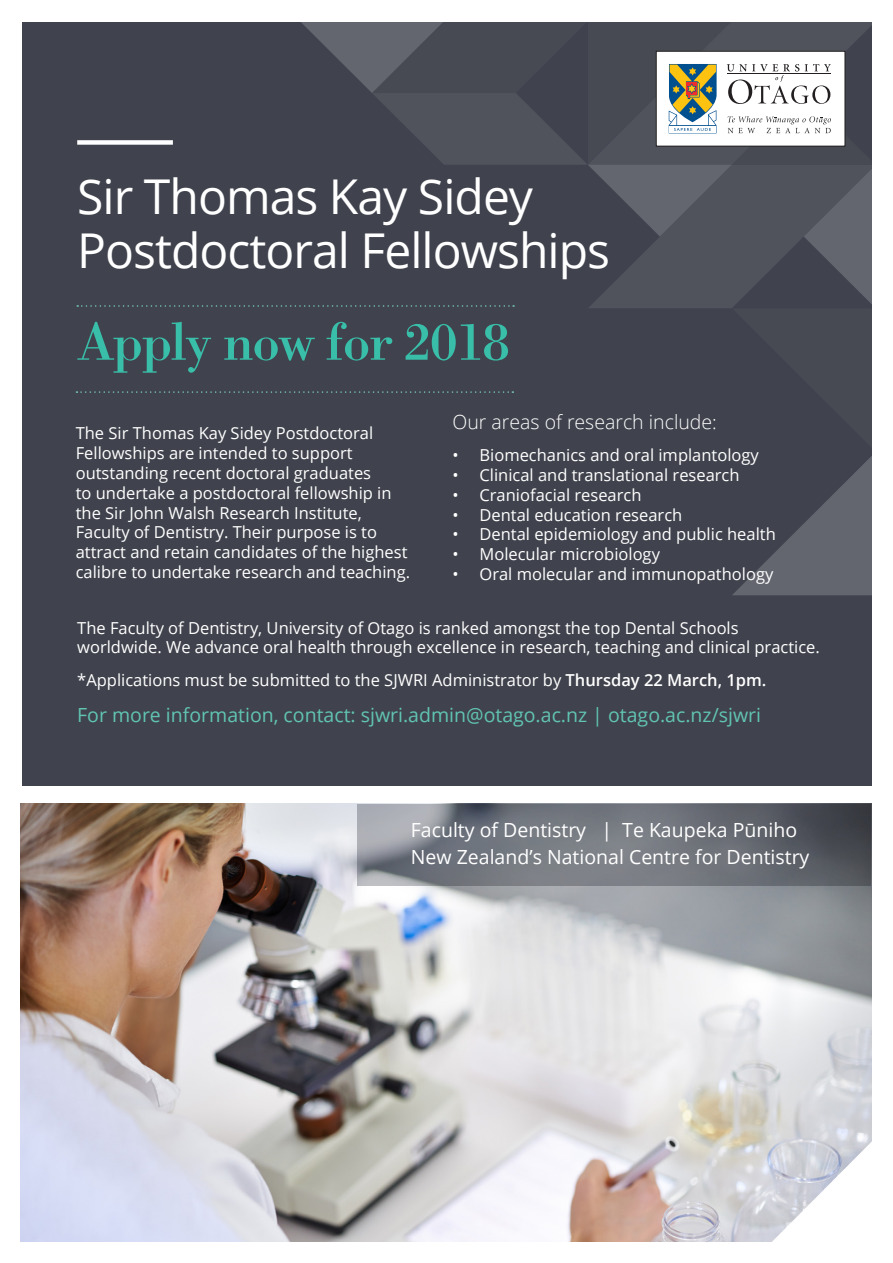
<style>
.page{position:relative;width:893px;height:1263px;background:#fff}
.page>*{position:absolute;margin:0;border:0;box-sizing:border-box;transform-origin:0 0}
.t1{font:55.5px "Bodoni Std";letter-spacing:-.03em;color:#39bea9}
.t2{font:48px/54px "Open Sans";letter-spacing:-.02em;color:#fff}
.t3{font:19.5px "Open Sans";color:#fff}
.t4{font:19.5px "Open Sans";color:#61c4b3}
.t5{font:300 19.5px "Open Sans";color:#fff}
.t6{font:16.5px/19.8px "Open Sans";color:#fff}
.s1{font-weight:600}
</style>
<div class="page">
<div style="left:22px;top:22px;width:850px;height:763px;background:#40434d"></div>
<img style="left:21px;top:804px;width:850px;height:438px">
<svg style="left:76px;top:22px;width:796px;height:573px"></svg>
<svg style="left:767px;top:1137px;width:105px;height:105px"></svg>
<svg style="left:357px;top:803px;width:513px;height:82px;background:#70747b"></svg>
<p class="t2" style="left:77px;top:169px;width:534px">Sir Thomas Kay Sidey<br>Postdoctoral Fellowships</p>
<p class="t1" style="left:77px;top:308px;width:434px">Apply now for 2018</p>
<p class="t5" style="left:452px;top:408px;width:266px">Our areas of research include:</p>
<p class="t6" style="left:452px;top:445px;width:308px">• Biomechanics and oral implantology</p>
<p class="t6" style="left:452px;top:465px;width:289px">• Clinical and translational research</p>
<p class="t6" style="left:452px;top:484px;width:191px">• Craniofacial research</p>
<p class="t6" style="left:452px;top:504px;width:231px">• Dental education research</p>
<p class="t6" style="left:452px;top:524px;width:325px">• Dental epidemiology and public health</p>
<p class="t6" style="left:452px;top:544px;width:209px">• Molecular microbiology</p>
<p class="t6" style="left:452px;top:564px;width:322px">• Oral molecular and immunopathology</p>
<p class="t6" style="left:77px;top:617px;width:744px">The Faculty of Dentistry, University of Otago is ranked amongst the top Dental Schools worldwide. We advance oral health through excellence in research, teaching and clinical practice.</p>
<p class="t6" style="left:77px;top:670px;width:691px">*Applications must be submitted to the SJWRI Administrator by <span class="s1">Thursday 22 March, 1pm.</span></p>
<p class="t4" style="left:77px;top:702px;width:685px">For more information, contact: sjwri.admin@otago.ac.nz | otago.ac.nz/sjwri</p>
<p class="t6" style="left:76px;top:423px;width:336px">The Sir Thomas Kay Sidey Postdoctoral Fellowships are intended to support outstanding recent doctoral graduates<br>to undertake a postdoctoral fellowship in the Sir John Walsh Research Institute, Faculty of Dentistry. Their purpose is to attract and retain candidates of the highest calibre to undertake research and teaching.</p>
<p class="t3" style="left:411px;top:816px;width:388px">Faculty of Dentistry | Te Kaupeka Pūniho</p>
<p class="t3" style="left:411px;top:844px;width:400px">New Zealand’s National Centre for Dentistry</p>
</div>
